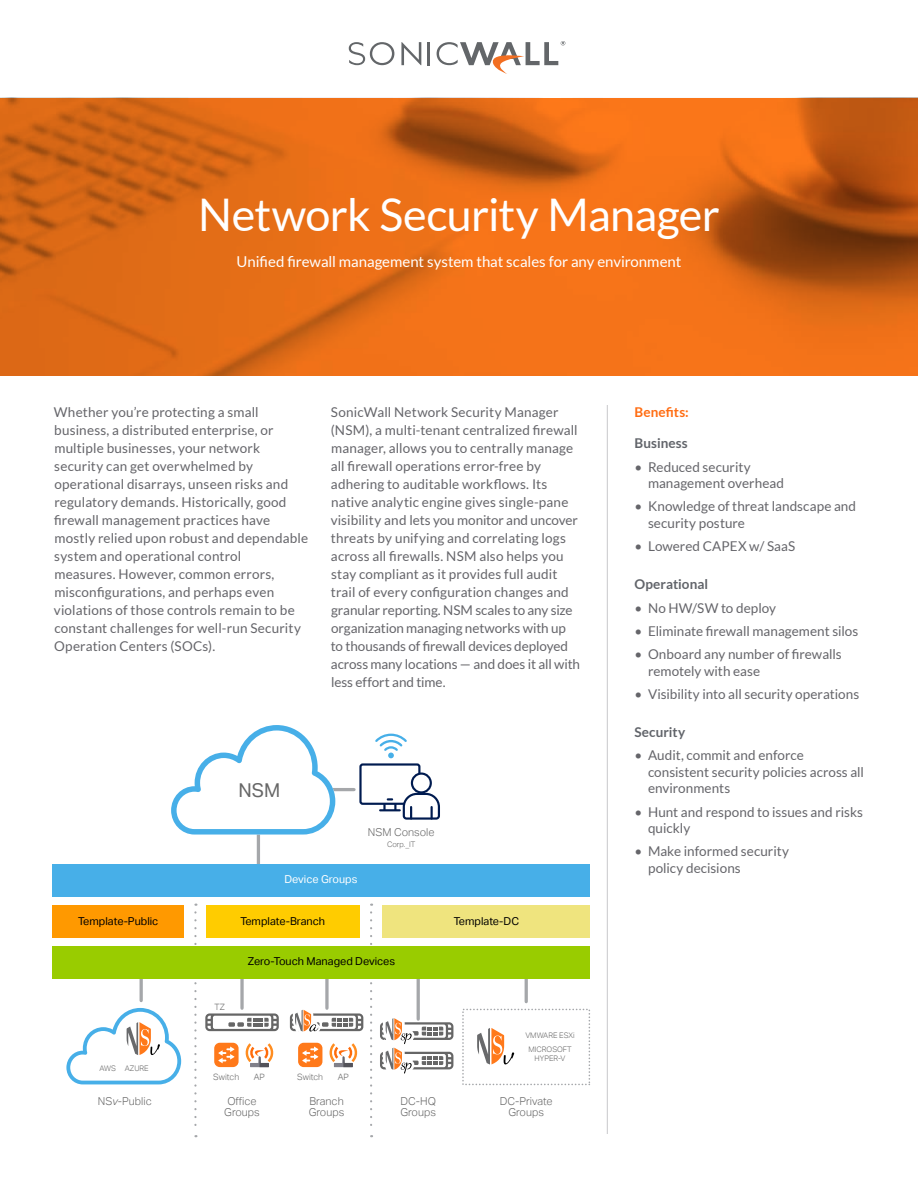
<style>
.page{position:relative;width:918px;height:1188px;background:#fff}
.page>*{position:absolute;margin:0;border:0;box-sizing:border-box;transform-origin:0 0}
.t1{font:45px "Lato";letter-spacing:-.015em;color:#fff}
.t2{font:19.05px "Aktiv Grotesk";color:#666}
.t3{font:15px "Lato";color:#fff}
.t4{font:13.5px/18px "Lato";letter-spacing:.01em;color:#65656a}
.t5{font:700 13.5px "Lato";letter-spacing:.005em;color:#61646a}
.t6{font:700 13.5px "Lato";letter-spacing:.01em;color:#ff6c11}
.t7{font:300 10.95px/10.9px "Aktiv Grotesk";color:#666}
.t8{font:10.95px "Aktiv Grotesk";color:#000}
.t9{font:10.95px "Aktiv Grotesk";color:#fff}
.t10{font:300 8.7px "Aktiv Grotesk";color:#666}
.t11{font:300 7.65px/14.2px "Aktiv Grotesk";color:#666;text-align:center}
.s1{font-style:italic}
</style>
<div class="page">
<svg style="left:401px;top:42px;width:20px;height:23px"></svg>
<hr style="left:427px;top:42px;width:3px;height:23px;background:#636669">
<svg style="left:349px;top:42px;width:45px;height:23px"></svg>
<svg style="left:437px;top:41px;width:128px;height:33px"></svg>
<svg style="left:0;top:98px;width:918px;height:278px;background:#dd6816"></svg>
<hr style="left:607px;top:405px;width:1px;height:729px;background:#c9c9cb">
<svg style="left:194px;top:912px;width:3px;height:225px"></svg>
<svg style="left:370px;top:912px;width:2px;height:225px"></svg>
<hr style="left:309px;top:788px;width:45px;height:3px;background:#a5a7aa">
<hr style="left:257px;top:827px;width:3px;height:45px;background:#a5a7aa">
<hr style="left:140px;top:956px;width:3px;height:45px;background:#a5a7aa">
<svg style="left:240px;top:979px;width:4px;height:29px"></svg>
<svg style="left:325px;top:979px;width:4px;height:24px"></svg>
<hr style="left:525px;top:957px;width:3px;height:45px;background:#a5a7aa">
<hr style="left:417px;top:974px;width:3px;height:45px;background:#a5a7aa">
<svg style="left:375px;top:734px;width:32px;height:24px"></svg>
<div style="left:53px;top:864px;width:537px;height:33px;background:#47afe8"></div>
<div style="left:53px;top:905px;width:131px;height:33px;background:#f90"></div>
<div style="left:382px;top:905px;width:208px;height:33px;background:#efe47e"></div>
<div style="left:462px;top:1009px;width:128px;height:76px;border:2px dashed #a5a7aa"></div>
<div style="left:206px;top:905px;width:153px;height:33px;background:#fc0"></div>
<div style="left:53px;top:946px;width:537px;height:33px;background:#9c0"></div>
<svg style="left:171px;top:725px;width:164px;height:110px"></svg>
<hr style="left:380px;top:809px;width:20px;height:2px;background:#001b50">
<div style="left:359px;top:763px;width:61px;height:42px;border:2px solid #001b50;border-radius:2px"></div>
<svg style="left:383px;top:798px;width:13px;height:12px"></svg>
<svg style="left:205px;top:1013px;width:74px;height:18px"></svg>
<svg style="left:477px;top:1028px;width:37px;height:36px"></svg>
<svg style="left:66px;top:1008px;width:115px;height:76px"></svg>
<div style="left:412px;top:774px;width:19px;height:18px;background:#fff;border-radius:50%"></div>
<div style="left:411px;top:772px;width:21px;height:22px;border:2px solid #001b50;border-radius:50%"></div>
<svg style="left:402px;top:792px;width:38px;height:28px"></svg>
<svg style="left:380px;top:1009px;width:73px;height:65px"></svg>
<svg style="left:214px;top:1043px;width:60px;height:24px"></svg>
<svg style="left:290px;top:1003px;width:73px;height:64px"></svg>
<h1 class="t1" style="left:198px;top:190px;width:523px">Network Security Manager</h1>
<p class="t3" style="left:237px;top:253px;width:446px">Unified firewall management system that scales for any environment</p>
<p class="t4" style="left:54px;top:403px;width:256px">Whether you’re protecting a small business, a distributed enterprise, or multiple businesses, your network security can get overwhelmed by operational disarrays, unseen risks and regulatory demands. Historically, good firewall management practices have mostly relied upon robust and dependable system and operational control<br>measures. However, common errors, misconfigurations, and perhaps even violations of those controls remain to be constant challenges for well-run Security Operation Centers (SOCs).</p>
<p class="t4" style="left:331px;top:403px;width:251px">SonicWall Network Security Manager (NSM), a multi-tenant centralized firewall manager, allows you to centrally manage all firewall operations error-free by adhering to auditable workflows. Its native analytic engine gives single-pane visibility and lets you monitor and uncover threats by unifying and correlating logs across all firewalls. NSM also helps you stay compliant as it provides full audit trail of every configuration changes and granular reporting. NSM scales to any size organization managing networks with up to thousands of firewall devices deployed across many locations — and does it all with less effort and time.</p>
<h2 class="t2" style="left:238px;top:779px;width:43px">NSM</h2>
<p class="t9" style="left:284px;top:873px;width:74px">Device Groups</p>
<p class="t7" style="left:368px;top:827px;width:68px">NSM Console</p>
<p class="t11" style="left:387px;top:837px;width:30px">Corp._IT</p>
<p class="t8" style="left:78px;top:915px;width:82px">Template-Public</p>
<p class="t8" style="left:240px;top:915px;width:86px">Template-Branch</p>
<p class="t8" style="left:454px;top:915px;width:67px">Template-DC</p>
<p class="t8" style="left:248px;top:955px;width:149px">Zero-Touch Managed Devices</p>
<p class="t11" style="left:100px;top:1061px;width:51px">AWS AZURE</p>
<p class="t10" style="left:215px;top:1002px;width:12px">TZ</p>
<p class="t10" style="left:213px;top:1072px;width:28px">Switch</p>
<p class="t10" style="left:254px;top:1072px;width:13px">AP</p>
<p class="t7" style="left:98px;top:1096px;width:55px">NS<span class="s1">v</span>-Public</p>
<p class="t7" style="left:224px;top:1096px;width:37px">Office<br>Groups</p>
<p class="t10" style="left:297px;top:1072px;width:28px">Switch</p>
<p class="t10" style="left:338px;top:1072px;width:13px">AP</p>
<p class="t11" style="left:525px;top:1028px;width:51px">VMWARE ESXi<br>MICROSOFT</p>
<p class="t11" style="left:535px;top:1051px;width:32px">HYPER-V</p>
<p class="t7" style="left:309px;top:1096px;width:37px">Branch<br>Groups</p>
<p class="t7" style="left:400px;top:1096px;width:37px">DC-HQ<br>Groups</p>
<p class="t7" style="left:500px;top:1096px;width:54px;text-align:center">DC-Private<br>Groups</p>
<p class="t6" style="left:634px;top:404px;width:56px">Benefits:</p>
<p class="t5" style="left:634px;top:436px;width:55px">Business</p>
<p class="t4" style="left:648px;top:458px;width:138px;line-height:16.5px;text-indent:-14px">• Reduced security management overhead</p>
<p class="t4" style="left:648px;top:498px;width:210px;line-height:16.5px;text-indent:-14px">• Knowledge of threat landscape and security posture</p>
<p class="t4" style="left:634px;top:537px;width:162px">• Lowered CAPEX w/ SaaS</p>
<p class="t5" style="left:634px;top:577px;width:75px">Operational</p>
<p class="t4" style="left:634px;top:599px;width:143px">• No HW/SW to deploy</p>
<p class="t4" style="left:634px;top:622px;width:225px">• Eliminate firewall management silos</p>
<p class="t4" style="left:648px;top:646px;width:195px;line-height:16.5px;text-indent:-14px">• Onboard any number of firewalls remotely with ease</p>
<p class="t4" style="left:634px;top:685px;width:226px">• Visibility into all security operations</p>
<p class="t5" style="left:634px;top:725px;width:52px">Security</p>
<p class="t4" style="left:648px;top:747px;width:218px;line-height:16.5px;text-indent:-14px">• Audit, commit and enforce consistent security policies across all environments</p>
<p class="t4" style="left:648px;top:803px;width:217px;line-height:16.5px;text-indent:-14px">• Hunt and respond to issues and risks quickly</p>
<p class="t4" style="left:648px;top:843px;width:143px;line-height:16.5px;text-indent:-14px">• Make informed security policy decisions</p>
</div>
